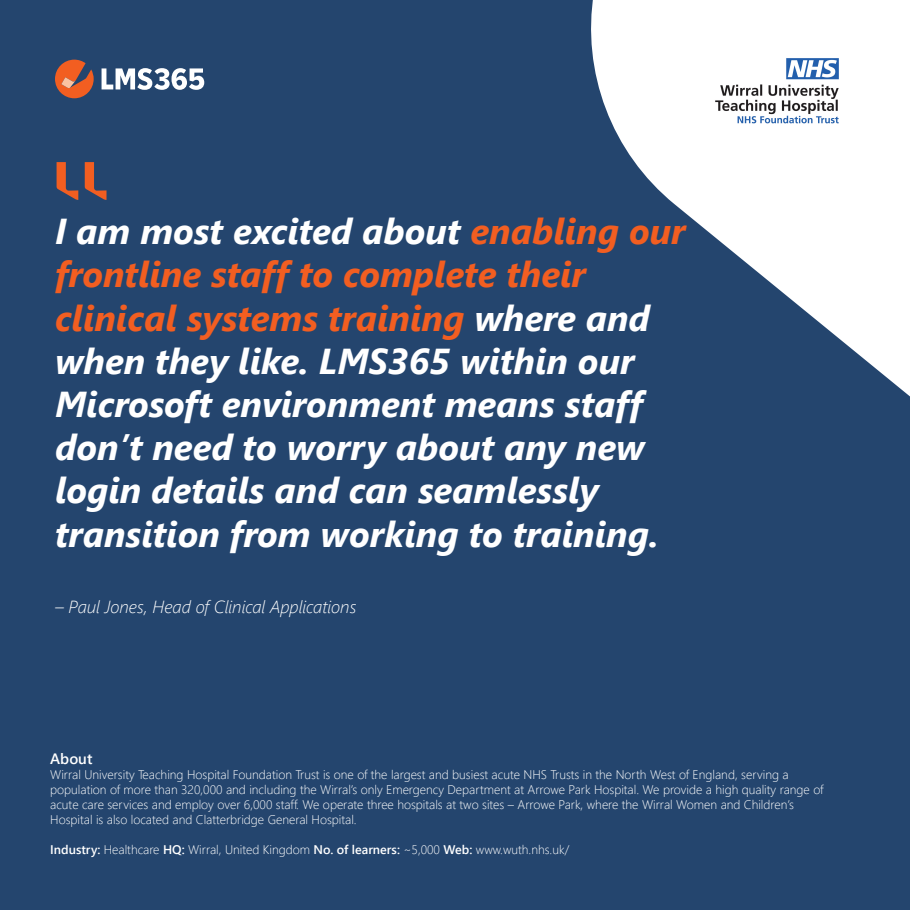
<style>
.page{position:relative;width:910px;height:910px;background:#24456e}
.page>*{position:absolute;margin:0;border:0;box-sizing:border-box;transform-origin:0 0}
.t1{font:italic 700 36px/43.2px "Segoe UI";color:#fff}
.t2{font:italic 300 17.5px "Segoe UI";color:#fff}
.t3{font:600 15px "Segoe UI";color:#fff}
.t4{font:300 12.5px/15px "Segoe UI";color:#fff}
.s1{color:#f25e21}
.s2{font-weight:600}
</style>
<div class="page">
<svg style="left:591px;top:0;width:319px;height:397px;fill:#fff"></svg>
<img style="left:696px;top:37px;width:163px;height:109px">
<svg style="left:102px;top:68px;width:102px;height:22px"></svg>
<svg style="left:55px;top:60px;width:39px;height:38px"></svg>
<svg style="left:85px;top:162px;width:22px;height:38px"></svg>
<svg style="left:57px;top:162px;width:21px;height:38px"></svg>
<p class="t1" style="left:55px;top:204px;width:632px">I am most excited about <span class="s1">enabling our frontline staff to complete their clinical systems training</span> where and when they like. LMS365 within our Microsoft environment means staff don’t need to worry about any new login details and can seamlessly transition from working to training.</p>
<h2 class="t2" style="left:55px;top:590px;width:303px">– Paul Jones, Head of Clinical Applications</h2>
<p class="t3" style="left:50px;top:744px;width:44px">About</p>
<p class="t4" style="left:50px;top:766px;width:775px">Wirral University Teaching Hospital Foundation Trust is one of the largest and busiest acute NHS Trusts in the North West of England, serving a population of more than 320,000 and including the Wirral’s only Emergency Department at Arrowe Park Hospital. We provide a high quality range of acute care services and employ over 6,000 staff. We operate three hospitals at two sites – Arrowe Park, where the Wirral Women and Children’s Hospital is also located and Clatterbridge General Hospital.</p>
<p class="t4" style="left:50px;top:841px;width:520px"><span class="s2">Industry:</span> Healthcare <span class="s2">HQ:</span> Wirral, United Kingdom <span class="s2">No. of learners:</span> ~5,000 <span class="s2">Web:</span> www.wuth.nhs.uk/</p>
</div>
